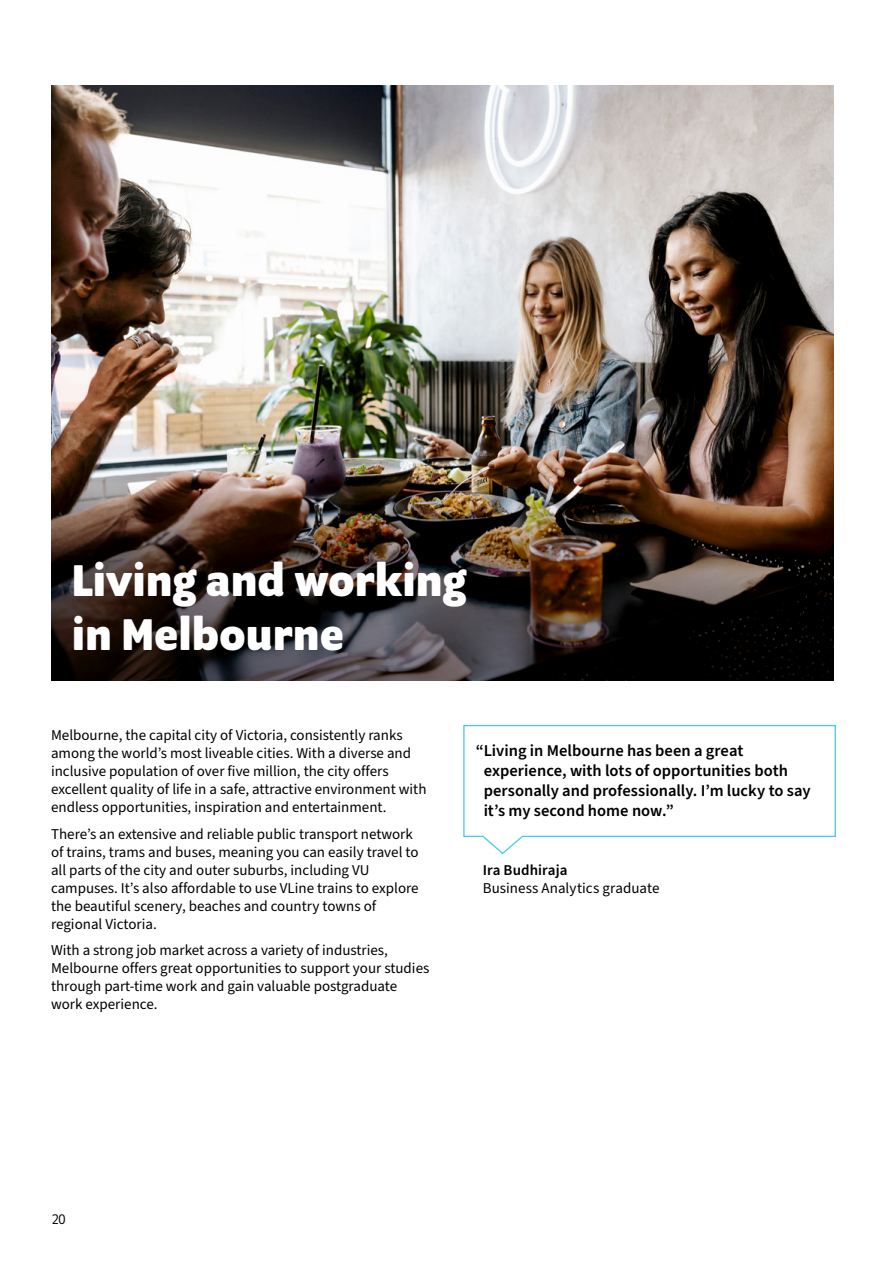
<style>
.page{position:relative;width:893px;height:1263px;background:#fff}
.page>*{position:absolute;margin:0;border:0;box-sizing:border-box;transform-origin:0 0}
.t1{font:700 48px/54px "Program OT";letter-spacing:.005em;color:#fff}
.t2{font:600 16.5px/19.8px "Source Sans Pro";color:#000}
.t3{font:15px/18px "Source Sans Pro";color:#000}
.t4{font:600 15px "Source Sans Pro";letter-spacing:.005em;color:#000}
.t5{font:15px "Program OT";color:#000}
</style>
<div class="page">
<img style="left:51px;top:85px;width:782px;height:406px">
<svg style="left:463px;top:725px;width:373px;height:130px"></svg>
<img style="left:51px;top:486px;width:761px;height:5px">
<img style="left:51px;top:491px;width:782px;height:189px">
<h1 class="t1" style="left:72px;top:553px;width:396px">Living and working in Melbourne</h1>
<p class="t3" style="left:51px;top:727px;width:377px">Melbourne, the capital city of Victoria, consistently ranks among the world’s most liveable cities. With a diverse and inclusive population of over five million, the city offers excellent quality of life in a safe, attractive environment with endless opportunities, inspiration and entertainment.</p>
<p class="t3" style="left:51px;top:825px;width:369px">There’s an extensive and reliable public transport network of trains, trams and buses, meaning you can easily travel to all parts of the city and outer suburbs, including VU campuses. It’s also affordable to use VLine trains to explore the beautiful scenery, beaches and country towns of regional Victoria.</p>
<p class="t3" style="left:51px;top:942px;width:380px">With a strong job market across a variety of industries, Melbourne offers great opportunities to support your studies through part-time work and gain valuable postgraduate work experience.</p>
<p class="t2" style="left:484px;top:741px;width:328px;text-indent:-8px">“Living in Melbourne has been a great experience, with lots of opportunities both personally and professionally. I’m lucky to say it’s my second home now.”</p>
<p class="t4" style="left:483px;top:860px;width:86px">Ira Budhiraja</p>
<p class="t3" style="left:483px;top:879px;width:178px">Business Analytics graduate</p>
<p class="t5" style="left:52px;top:1210px;width:15px">20</p>
</div>
